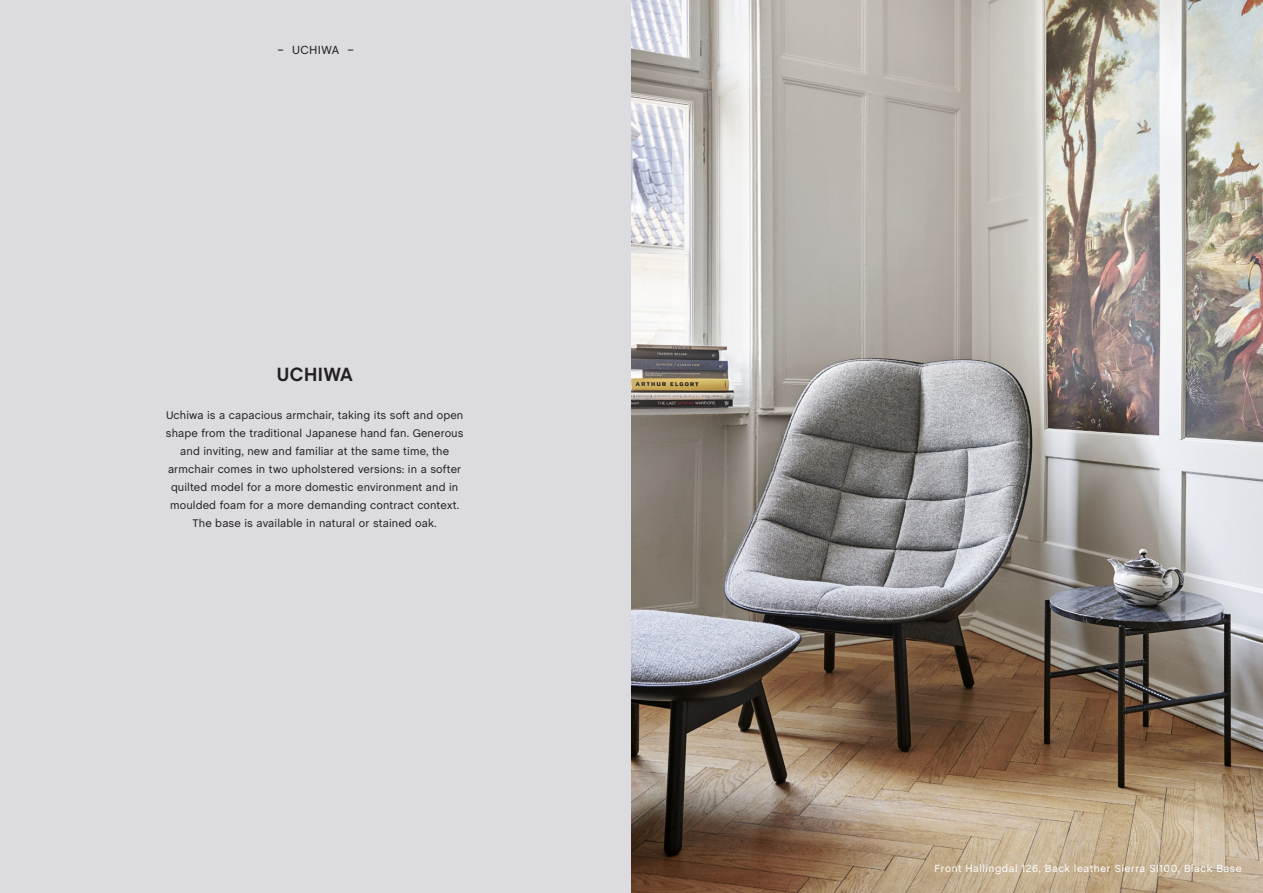
<style>
.page{position:relative;width:1263px;height:893px;background:#fff}
.page>*{position:absolute;margin:0;border:0;box-sizing:border-box;transform-origin:0 0}
.t1{font:700 19.5px "Chalet";letter-spacing:.03em;color:#231f20}
._03_Page_Header{font:12px "Chalet";letter-spacing:.03em;color:#231f20}
._05_Body_Centre{font:11.25px/18px "Chalet";letter-spacing:.01em;color:#231f20;text-align:center}
._08_Caption_text{font:10.5px "Chalet";letter-spacing:.05em;color:#fff}
</style>
<div class="page">
<div style="left:0;top:0;width:631px;height:893px;background:#dcdbe0"></div>
<img style="left:631px;top:0;width:632px;height:893px">
<p class="_03_Page_Header" style="left:277px;top:43px;width:78px">– UCHIWA –</p>
<p class="t1" style="left:277px;top:363px;width:77px">UCHIWA</p>
<p class="_05_Body_Centre" style="left:166px;top:406px;width:299px">Uchiwa is a capacious armchair, taking its soft and open shape from the traditional Japanese hand fan. Generous and inviting, new and familiar at the same time, the armchair comes in two upholstered versions: in a softer quilted model for a more domestic environment and in moulded foam for a more demanding contract context.<br>The base is available in natural or stained oak.</p>
<p class="_08_Caption_text" style="left:935px;top:862px;width:309px">Front Hallingdal 126, Back leather Sierra SI100, Black Base</p>
</div>
